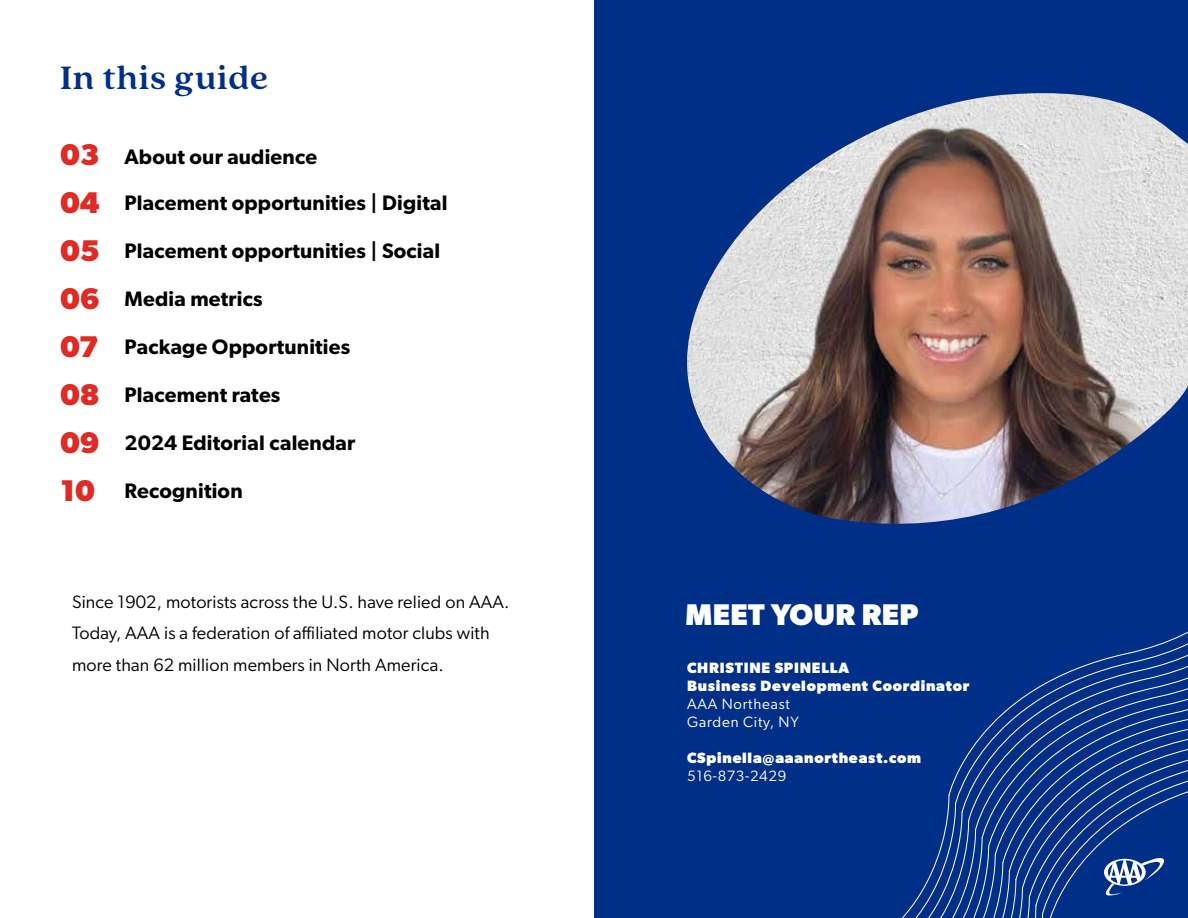
<style>
.page{position:relative;width:1188px;height:918px;background:#fff}
.page>*{position:absolute;margin:0;border:0;box-sizing:border-box;transform-origin:0 0}
.t1{font:700 36px "Quincy CF";letter-spacing:.025em;color:#002f87}
.t2{font:700 30px/48px "Gibson";color:#de2b26;text-align:justify}
.t3{font:700 30px "Gibson";letter-spacing:.01em;color:#fff}
.t4{font:600 21px "Gibson";letter-spacing:.01em;color:#000}
.t5{font:18px/31.5px "Gibson";letter-spacing:.01em;color:#000}
.t6{font:700 15px/18px "Gibson";letter-spacing:.05em;color:#fff}
.t7{font:15px/18px "Gibson";letter-spacing:.05em;color:#fff}
</style>
<div class="page">
<div style="left:594px;top:0;width:594px;height:918px;background:#002f87"></div>
<svg style="left:902px;top:795px;width:141px;height:123px"></svg>
<svg style="left:1049px;top:856px;width:40px;height:62px"></svg>
<svg style="left:975px;top:734px;width:7px;height:96px"></svg>
<svg style="left:982px;top:728px;width:6px;height:111px"></svg>
<svg style="left:988px;top:720px;width:7px;height:127px"></svg>
<svg style="left:995px;top:631px;width:193px;height:225px"></svg>
<img style="left:687px;top:93px;width:501px;height:431px">
<svg style="left:1104px;top:858px;width:60px;height:38px"></svg>
<h1 class="t1" style="left:60px;top:52px;width:210px">In this guide</h1>
<h2 class="t2" style="left:60px;top:130px;width:41px">03<br>04<br>05<br>06<br>07<br>08<br>09<br>10</h2>
<p class="t4" style="left:124px;top:144px;width:194px">About our audience</p>
<p class="t4" style="left:124px;top:190px;width:324px">Placement opportunities | Digital</p>
<p class="t4" style="left:124px;top:239px;width:317px">Placement opportunities | Social</p>
<p class="t4" style="left:124px;top:287px;width:140px">Media metrics</p>
<p class="t4" style="left:124px;top:335px;width:227px">Package Opportunities</p>
<p class="t4" style="left:124px;top:383px;width:157px">Placement rates</p>
<p class="t4" style="left:124px;top:431px;width:232px">2024 Editorial calendar</p>
<p class="t4" style="left:124px;top:479px;width:120px">Recognition</p>
<p class="t5" style="left:72px;top:585px;width:439px">Since 1902, motorists across the U.S. have relied on AAA.<br>Today, AAA is a federation of affiliated motor clubs with more than 62 million members in North America.</p>
<h2 class="t3" style="left:686px;top:597px;width:234px">MEET YOUR REP</h2>
<p class="t6" style="left:687px;top:659px;width:284px">CHRISTINE SPINELLA<br>Business Development Coordinator</p>
<p class="t7" style="left:687px;top:695px;width:113px">AAA Northeast<br>Garden City, NY</p>
<p class="t6" style="left:687px;top:749px;width:236px">CSpinella@aaanortheast.com</p>
<p class="t7" style="left:687px;top:767px;width:101px">516-873-2429</p>
</div>
